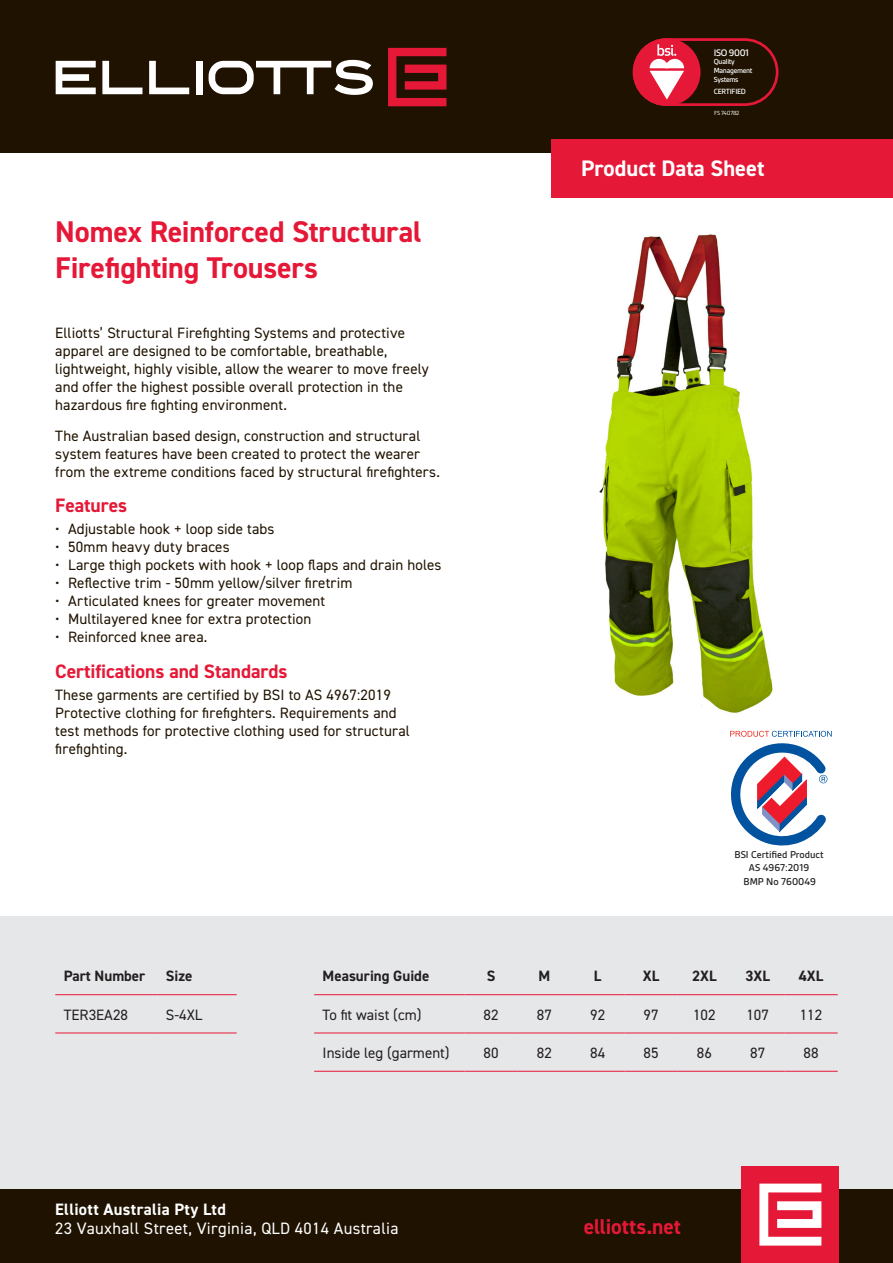
<style>
.page{position:relative;width:893px;height:1263px;background:#fff}
.page>*{position:absolute;margin:0;border:0;box-sizing:border-box;transform-origin:0 0}
.Heading{font:700 30px/36px "DIN2014";letter-spacing:-.005em;color:#e51837}
.t1{font:700 22.5px "DIN2014";color:#fff}
.t2{font:700 21.45px "DIN2014";letter-spacing:-.005em;color:#e51837}
.Body{font:700 19.5px "DIN2014";letter-spacing:-.005em;color:#e51837}
.Subhead_2{font:700 19.5px "DIN2014";letter-spacing:-.005em;color:#e51837}
.t3{font:16.5px "DIN2014";letter-spacing:.02em;color:#fff}
.t4{font:700 16.5px "DIN2014";letter-spacing:.02em;color:#fff}
.Body-2{font:15px/18px "DIN2014";letter-spacing:.01em;color:#1f1200}
.Table_Body{font:15px "DIN2014";color:#231f20}
.Table_Heading{font:700 15px "DIN2014";color:#231f20}
.t5{font:500 10.65px/13.6px "Gesta";color:#231f20;text-align:center}
.t6{font:500 10.2px "Gesta";letter-spacing:-.035em;color:#fff}
.t7{font:500 8.1px "Gesta";letter-spacing:-.035em;color:#fff}
.t8{font:500 7.95px/8.6px "Gesta";letter-spacing:-.035em;color:#fff}
.t9{font:6.3px "Gesta";letter-spacing:-.035em;color:#fff}
</style>
<div class="page">
<div style="left:0;top:0;width:893px;height:153px;background:#1f1200"></div>
<div style="left:0;top:1189px;width:893px;height:74px;background:#1f1200"></div>
<div style="left:0;top:916px;width:893px;height:273px;background:#e6e7e9"></div>
<img style="left:599px;top:234px;width:208px;height:497px">
<hr style="left:55px;top:994px;width:102px;height:1px;background:#e51837">
<hr style="left:157px;top:994px;width:80px;height:1px;background:#e51837">
<hr style="left:55px;top:1032px;width:102px;height:1px;background:#e51837">
<hr style="left:157px;top:1032px;width:80px;height:1px;background:#e51837">
<hr style="left:314px;top:1032px;width:150px;height:1px;background:#e51837">
<hr style="left:464px;top:1032px;width:54px;height:1px;background:#e51837">
<hr style="left:518px;top:1032px;width:53px;height:1px;background:#e51837">
<hr style="left:571px;top:1032px;width:53px;height:1px;background:#e51837">
<hr style="left:624px;top:1032px;width:54px;height:1px;background:#e51837">
<hr style="left:678px;top:1032px;width:53px;height:1px;background:#e51837">
<hr style="left:731px;top:1032px;width:53px;height:1px;background:#e51837">
<hr style="left:784px;top:1032px;width:54px;height:1px;background:#e51837">
<hr style="left:314px;top:1071px;width:150px;height:1px;background:#e51837">
<hr style="left:464px;top:1071px;width:54px;height:1px;background:#e51837">
<hr style="left:518px;top:1071px;width:53px;height:1px;background:#e51837">
<hr style="left:571px;top:1071px;width:53px;height:1px;background:#e51837">
<hr style="left:624px;top:1071px;width:54px;height:1px;background:#e51837">
<hr style="left:678px;top:1071px;width:53px;height:1px;background:#e51837">
<hr style="left:731px;top:1071px;width:53px;height:1px;background:#e51837">
<hr style="left:784px;top:1071px;width:54px;height:1px;background:#e51837">
<hr style="left:314px;top:994px;width:150px;height:1px;background:#e51837">
<hr style="left:464px;top:994px;width:54px;height:1px;background:#e51837">
<hr style="left:518px;top:994px;width:53px;height:1px;background:#e51837">
<hr style="left:571px;top:994px;width:53px;height:1px;background:#e51837">
<hr style="left:624px;top:994px;width:54px;height:1px;background:#e51837">
<hr style="left:678px;top:994px;width:53px;height:1px;background:#e51837">
<hr style="left:731px;top:994px;width:53px;height:1px;background:#e51837">
<hr style="left:784px;top:994px;width:54px;height:1px;background:#e51837">
<svg style="left:730px;top:731px;width:102px;height:115px"></svg>
<div style="left:551px;top:139px;width:342px;height:59px;background:#e51837"></div>
<svg style="left:388px;top:48px;width:58px;height:58px"></svg>
<div style="left:196px;top:61px;width:6px;height:33px;background:#fff"></div>
<svg style="left:209px;top:60px;width:164px;height:35px"></svg>
<svg style="left:56px;top:61px;width:40px;height:33px"></svg>
<svg style="left:102px;top:61px;width:40px;height:33px"></svg>
<svg style="left:149px;top:61px;width:40px;height:33px"></svg>
<div style="left:741px;top:1166px;width:98px;height:97px;background:#e51837"></div>
<svg style="left:759px;top:1183px;width:62px;height:62px"></svg>
<svg style="left:633px;top:38px;width:145px;height:68px"></svg>
<p class="t6" style="left:714px;top:47px;width:37px">ISO 9001</p>
<p class="t8" style="left:714px;top:58px;width:40px">Quality<br>Management<br>Systems</p>
<p class="t7" style="left:714px;top:87px;width:34px">CERTIFIED</p>
<p class="t9" style="left:714px;top:109px;width:27px">FS 740782</p>
<p class="Heading" style="left:55px;top:213px;width:368px">Nomex Reinforced Structural<br>Firefighting Trousers</p>
<p class="Body-2" style="left:55px;top:324px;width:375px">Elliotts’ Structural Firefighting Systems and protective apparel are designed to be comfortable, breathable, lightweight, highly visible, allow the wearer to move freely and offer the highest possible overall protection in the hazardous fire fighting environment.</p>
<p class="Body-2" style="left:55px;top:426px;width:386px">The Australian based design, construction and structural system features have been created to protect the wearer from the extreme conditions faced by structural firefighters.</p>
<p class="Subhead_2" style="left:55px;top:492px;width:74px">Features</p>
<p class="Body-2" style="left:55px;top:520px;width:221px">• Adjustable hook + loop side tabs</p>
<p class="Body-2" style="left:55px;top:538px;width:176px">• 50mm heavy duty braces</p>
<p class="Body-2" style="left:55px;top:556px;width:388px">• Large thigh pockets with hook + loop flaps and drain holes</p>
<p class="Body-2" style="left:55px;top:574px;width:299px">• Reflective trim - 50mm yellow/silver firetrim</p>
<p class="Body-2" style="left:55px;top:592px;width:272px">• Articulated knees for greater movement</p>
<p class="Body-2" style="left:55px;top:610px;width:258px">• Multilayered knee for extra protection</p>
<p class="Body-2" style="left:55px;top:628px;width:154px">• Reinforced knee area.</p>
<p class="Body" style="left:55px;top:658px;width:234px">Certifications and Standards</p>
<p class="Body-2" style="left:55px;top:685px;width:356px">These garments are certified by BSI to AS 4967:2019<br>Protective clothing for firefighters. Requirements and test methods for protective clothing used for structural firefighting.</p>
<h2 class="t1" style="left:581px;top:154px;width:185px">Product Data Sheet</h2>
<p class="t5" style="left:735px;top:847px;width:91px">BSI Certified Product<br>AS 4967:2019<br>BMP No 760049</p>
<p class="Table_Heading" style="left:64px;top:966px;width:83px">Part Number</p>
<p class="Table_Heading" style="left:166px;top:966px;width:28px">Size</p>
<p class="Table_Body" style="left:64px;top:1005px;width:66px">TER3EA28</p>
<p class="Table_Body" style="left:166px;top:1005px;width:38px">S-4XL</p>
<p class="Table_Heading" style="left:323px;top:966px;width:108px">Measuring Guide</p>
<p class="Table_Heading" style="left:487px;top:966px;width:10px">S</p>
<p class="Table_Heading" style="left:538px;top:966px;width:13px">M</p>
<p class="Table_Heading" style="left:594px;top:966px;width:9px">L</p>
<p class="Table_Heading" style="left:643px;top:966px;width:18px">XL</p>
<p class="Table_Heading" style="left:692px;top:966px;width:26px">2XL</p>
<p class="Table_Heading" style="left:745px;top:966px;width:26px">3XL</p>
<p class="Table_Heading" style="left:799px;top:966px;width:26px">4XL</p>
<p class="Table_Body" style="left:323px;top:1005px;width:100px">To fit waist (cm)</p>
<p class="Table_Body" style="left:484px;top:1005px;width:16px">82</p>
<p class="Table_Body" style="left:537px;top:1005px;width:16px">87</p>
<p class="Table_Body" style="left:590px;top:1005px;width:16px">92</p>
<p class="Table_Body" style="left:643px;top:1005px;width:16px">97</p>
<p class="Table_Body" style="left:693px;top:1005px;width:24px">102</p>
<p class="Table_Body" style="left:746px;top:1005px;width:24px">107</p>
<p class="Table_Body" style="left:800px;top:1005px;width:24px">112</p>
<p class="Table_Body" style="left:323px;top:1043px;width:129px">Inside leg (garment)</p>
<p class="Table_Body" style="left:483px;top:1043px;width:16px">80</p>
<p class="Table_Body" style="left:537px;top:1043px;width:16px">82</p>
<p class="Table_Body" style="left:590px;top:1043px;width:16px">84</p>
<p class="Table_Body" style="left:643px;top:1043px;width:16px">85</p>
<p class="Table_Body" style="left:697px;top:1043px;width:16px">86</p>
<p class="Table_Body" style="left:750px;top:1043px;width:16px">87</p>
<p class="Table_Body" style="left:803px;top:1043px;width:16px">88</p>
<p class="t4" style="left:55px;top:1198px;width:172px">Elliott Australia Pty Ltd</p>
<p class="t3" style="left:55px;top:1218px;width:345px">23 Vauxhall Street, Virginia, QLD 4014 Australia</p>
<h3 class="t2" style="left:584px;top:1213px;width:99px">elliotts.net</h3>
</div>
